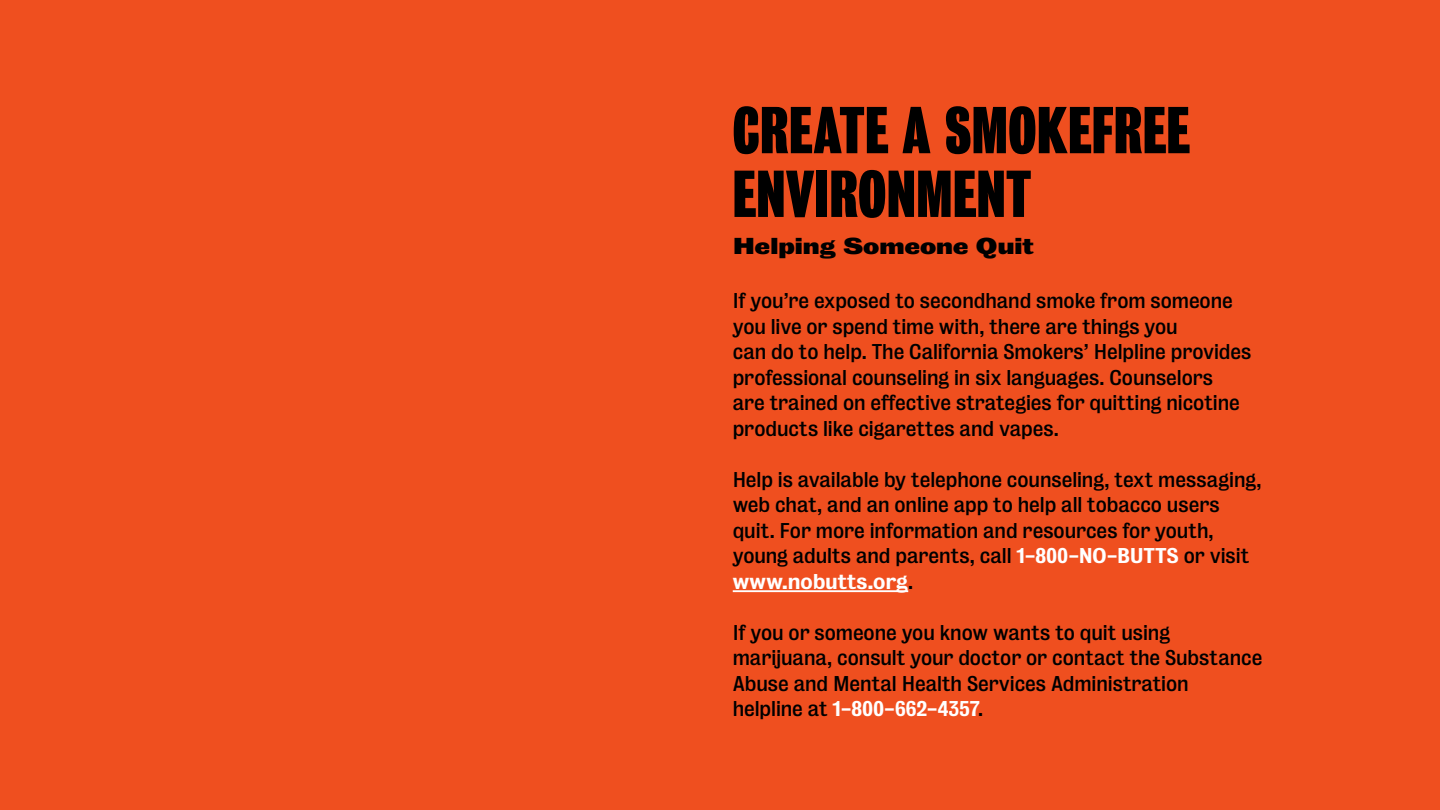
<style>
.page{position:relative;width:1440px;height:810px;background:#ef4f1f}
.page>*{position:absolute;margin:0;border:0;box-sizing:border-box;transform-origin:0 0}
.t1{font:900 60.3px/63.8px "Bureau Grot Compressed";letter-spacing:.01em;color:#000}
.t2{font:900 21px "Bureau Grot Wide";color:#000}
.t3{font:19.5px/25.5px "Bureau Grot";letter-spacing:-.005em;color:#000}
.s1{font-weight:500;color:#fff}
</style>
<div class="page">
<hr style="left:733px;top:590px;width:175px;height:2px;background:#fff">
<h1 class="t1" style="left:733px;top:100px;width:458px">CREATE A SMOKEFREE<br>ENVIRONMENT</h1>
<p class="t2" style="left:733px;top:233px;width:303px">Helping Someone Quit</p>
<p class="t3" style="left:733px;top:288px;width:520px">If you’re exposed to secondhand smoke from someone you live or spend time with, there are things you<br>can do to help. The California Smokers’ Helpline provides professional counseling in six languages. Counselors<br>are trained on effective strategies for quitting nicotine products like cigarettes and vapes.</p>
<p class="t3" style="left:733px;top:466px;width:530px">Help is available by telephone counseling, text messaging, web chat, and an online app to help all tobacco users quit. For more information and resources for youth, young adults and parents, call <span class="s1">1-800-NO-BUTTS</span> or visit <span class="s1">www.nobutts.org</span>.</p>
<p class="t3" style="left:733px;top:619px;width:531px">If you or someone you know wants to quit using marijuana, consult your doctor or contact the Substance Abuse and Mental Health Services Administration helpline at <span class="s1">1-800-662-4357</span>.</p>
</div>
